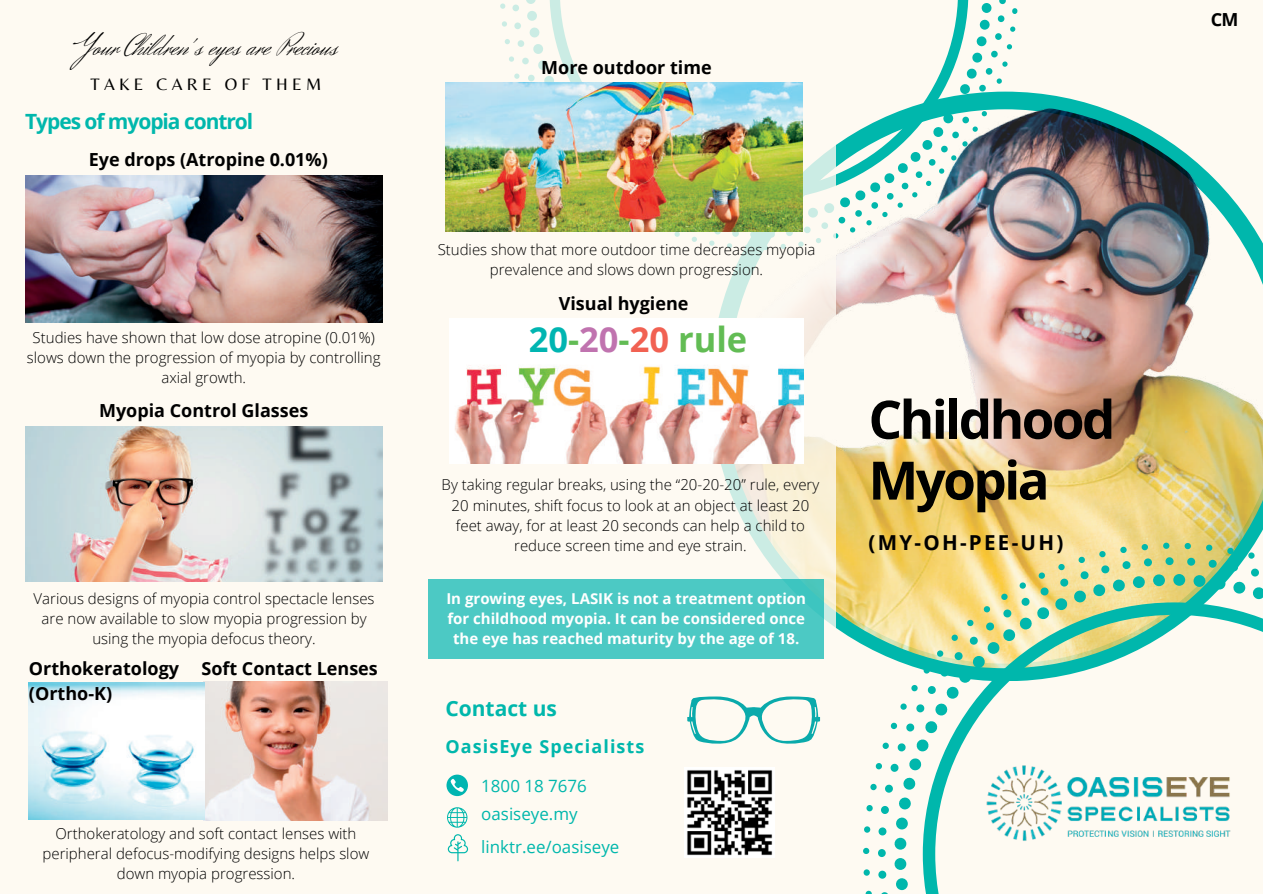
<style>
.page{position:relative;width:1263px;height:894px;background:#fff}
.page>*{position:absolute;margin:0;border:0;box-sizing:border-box;transform-origin:0 0}
.t1{font:700 52.95px/60.8px "Open Sans";letter-spacing:-.05em;color:#000}
.t2{font:700 34.5px "Open Sans";color:#62bc54}
.t3{font:30.15px "Herr Von Muellerhoff";color:#000}
.t4{font:700 21px "Open Sans";letter-spacing:-.05em;color:#00b7ac}
.t5{font:700 21px "Open Sans";color:#00b7ac}
.t6{font:700 20.55px "Open Sans";letter-spacing:.11em;color:#000}
.t7{font:700 18px/24.8px "Open Sans";color:#000}
.t8{font:700 18px "Open Sans";letter-spacing:.06em;color:#00b7ac}
.t9{font:17.25px "Belleza";letter-spacing:.25em;color:#000}
.t10{font:16.95px "Open Sans";color:#00b7ac}
.t11{font:300 15px/20.2px "Open Sans";color:#000;text-align:center}
.t12{font:700 15px/20.2px "Open Sans";color:#fff;text-align:center}
.s1{color:#00b5b1}
.s2{color:#c073af}
.s3{color:#f16152}
</style>
<div class="page">
<div style="left:0;top:0;width:1263px;height:893px;background:#fefaf2"></div>
<img style="left:835px;top:105px;width:428px;height:540px">
<svg style="left:863px;top:542px;width:400px;height:351px"></svg>
<svg style="left:835px;top:0;width:183px;height:250px"></svg>
<img style="left:973px;top:707px;width:270px;height:186px">
<svg style="left:687px;top:696px;width:133px;height:47px"></svg>
<img style="left:25px;top:175px;width:357px;height:148px">
<img style="left:29px;top:681px;width:358px;height:139px">
<img style="left:445px;top:83px;width:357px;height:148px">
<img style="left:449px;top:318px;width:355px;height:146px">
<img style="left:25px;top:426px;width:358px;height:155px">
<div style="left:428px;top:578px;width:396px;height:80px;background:#4cc9c4"></div>
<img style="left:685px;top:767px;width:90px;height:90px">
<svg style="left:447px;top:807px;width:20px;height:20px"></svg>
<svg style="left:448px;top:834px;width:20px;height:26px"></svg>
<svg style="left:446px;top:774px;width:22px;height:21px"></svg>
<svg style="left:451px;top:778px;width:13px;height:14px"></svg>
<h3 class="t3" style="left:75px;top:27px;width:264px">Your Children's eyes are Precious</h3>
<p class="t9" style="left:91px;top:74px;width:232px">TAKE CARE OF THEM</p>
<h3 class="t4" style="left:25px;top:107px;width:230px">Types of myopia control</h3>
<p class="t7" style="left:89px;top:147px;width:241px">Eye drops (Atropine 0.01%)</p>
<p class="t11" style="left:27px;top:327px;width:355px">Studies have shown that low dose atropine (0.01%) slows down the progression of myopia by controlling axial growth.</p>
<p class="t7" style="left:99px;top:398px;width:211px">Myopia Control Glasses</p>
<p class="t11" style="left:34px;top:587px;width:342px">Various designs of myopia control spectacle lenses are now available to slow myopia progression by using the myopia defocus theory.</p>
<p class="t7" style="left:29px;top:656px;width:152px">Orthokeratology (Ortho-K)</p>
<p class="t7" style="left:201px;top:655px;width:178px">Soft Contact Lenses</p>
<p class="t11" style="left:43px;top:822px;width:328px">Orthokeratology and soft contact lenses with peripheral defocus-modifying designs helps slow down myopia progression.</p>
<p class="t7" style="left:541px;top:54px;width:172px">More outdoor time</p>
<p class="t11" style="left:438px;top:238px;width:379px">Studies show that more outdoor time decreases myopia prevalence and slows down progression.</p>
<p class="t7" style="left:559px;top:290px;width:131px">Visual hygiene</p>
<h2 class="t2" style="left:529px;top:315px;width:220px"><span class="s1">20</span>-<span class="s2">20</span>-<span class="s3">20</span> rule</h2>
<p class="t11" style="left:442px;top:474px;width:379px">By taking regular breaks, using the “20-20-20” rule, every 20 minutes, shift focus to look at an object at least 20 feet away, for at least 20 seconds can help a child to reduce screen time and eye strain.</p>
<p class="t12" style="left:446px;top:587px;width:361px">In growing eyes, LASIK is not a treatment option for childhood myopia. It can be considered once the eye has reached maturity by the age of 18.</p>
<h3 class="t5" style="left:445px;top:693px;width:113px">Contact us</h3>
<p class="t8" style="left:445px;top:733px;width:200px">OasisEye Specialists</p>
<p class="t10" style="left:481px;top:774px;width:107px">1800 18 7676</p>
<p class="t10" style="left:481px;top:802px;width:98px">oasiseye.my</p>
<p class="t10" style="left:481px;top:834px;width:140px">linktr.ee/oasiseye</p>
<h1 class="t1" style="left:868px;top:387px;width:248px">Childhood<br>Myopia</h1>
<h3 class="t6" style="left:868px;top:527px;width:196px">(MY-OH-PEE-UH)</h3>
<p class="t7" style="left:1211px;top:6px;width:29px">CM</p>
</div>
